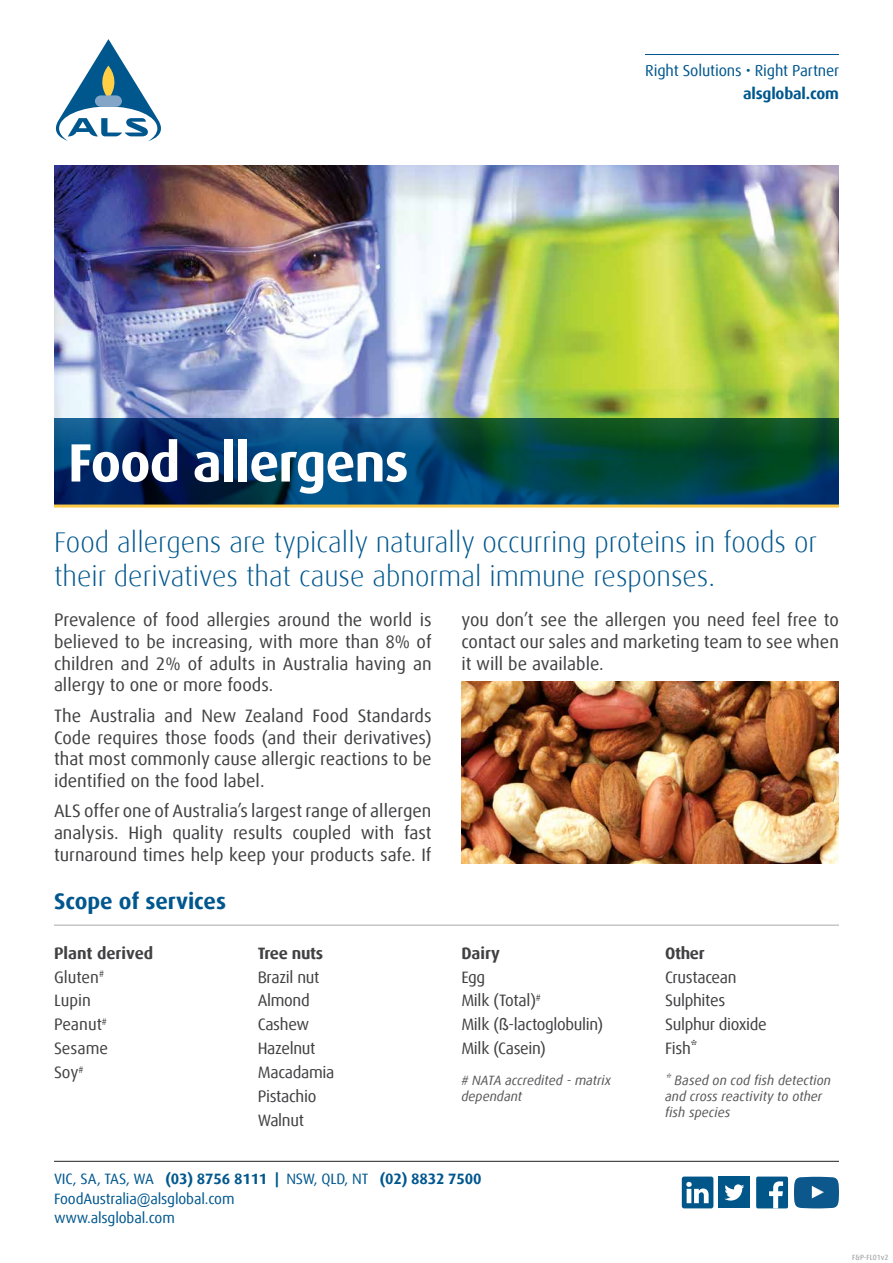
<style>
.page{position:relative;width:893px;height:1263px;background:#fff}
.page>*{position:absolute;margin:0;border:0;box-sizing:border-box;transform-origin:0 0}
.t1{font:700 54px "Dax Offc Pro";letter-spacing:-.02em;color:#fff}
.t2{font:300 28.5px/34.2px "Dax Offc Pro";color:#00578e}
.t3{font:700 22.5px "Dax Offc Pro";color:#00578e}
.t4{font:18px/21.6px "Dax Offc Pro";color:#414042;text-align:justify}
.t5{font:16.5px/23.9px "Dax Offc Pro";letter-spacing:-.02em;color:#414042}
.t6{font:16.5px/23.9px "Dax Offc Pro";color:#414042}
.t7{font:700 16.5px "Dax Offc Pro";letter-spacing:-.02em;color:#414042}
.t8{font:15.75px "Dax Offc Pro";letter-spacing:-.01em;color:#00578e}
.t9{font:700 15.75px "Dax Offc Pro";letter-spacing:-.01em;color:#00578e}
.t10{font:15px/19.5px "Dax Offc Pro";letter-spacing:-.01em;color:#00578e}
.t11{font:italic 13.5px/16.2px "Dax Offc Pro";color:#58595b}
.t12{font:7.5px "Dax Offc Pro";color:#939598}
.s1{font-weight:700}
.s2{font-family:"Arial"}
</style>
<div class="page">
<img style="left:54px;top:166px;width:785px;height:253px">
<svg style="left:54px;top:419px;width:785px;height:85px;background:#034158"></svg>
<hr style="left:645px;top:54px;width:194px;height:1px;background:#00578e">
<hr style="left:54px;top:925px;width:785px;height:1px;background:#a7a9ac">
<svg style="left:56px;top:39px;width:105px;height:102px"></svg>
<hr style="left:54px;top:504px;width:785px;height:3px;background:#fcc945">
<img style="left:461px;top:681px;width:378px;height:183px">
<hr style="left:54px;top:1161px;width:785px;height:1px;background:#231f20">
<div style="left:682px;top:1176px;width:31px;height:32px;background:#005689;border-radius:2px"></div>
<svg style="left:686px;top:1182px;width:23px;height:21px"></svg>
<div style="left:718px;top:1176px;width:32px;height:32px;background:#005689"></div>
<svg style="left:724px;top:1184px;width:20px;height:16px"></svg>
<div style="left:756px;top:1176px;width:32px;height:32px;background:#005689;border-radius:2px"></div>
<svg style="left:769px;top:1181px;width:14px;height:27px"></svg>
<svg style="left:794px;top:1177px;width:45px;height:31px"></svg>
<p class="t8" style="left:645px;top:61px;width:196px">Right Solutions • Right Partner</p>
<p class="t9" style="left:743px;top:83px;width:97px">alsglobal.com</p>
<h1 class="t1" style="left:68px;top:428px;width:342px">Food allergens</h1>
<h2 class="t2" style="left:54px;top:525px;width:765px">Food allergens are typically naturally occurring proteins in foods or their derivatives that cause abnormal immune responses.</h2>
<p class="t4" style="left:54px;top:609px;width:379px">Prevalence of food allergies around the world is believed to be increasing, with more than 8% of children and 2% of adults in Australia having an allergy to one or more foods.</p>
<p class="t4" style="left:54px;top:705px;width:379px">The Australia and New Zealand Food Standards Code requires those foods (and their derivatives) that most commonly cause allergic reactions to be identified on the food label.</p>
<p class="t4" style="left:54px;top:800px;width:379px">ALS offer one of Australia’s largest range of allergen analysis. High quality results coupled with fast turnaround times help keep your products safe. If</p>
<p class="t3" style="left:54px;top:886px;width:174px">Scope of services</p>
<p class="t6" style="left:54px;top:941px;width:101px"><span class="s1">Plant derived<br></span>Gluten<sup>#<br></sup>Lupin<br>Peanut<sup>#<br></sup>Sesame<br>Soy<sup>#</sup></p>
<p class="t7" style="left:258px;top:942px;width:67px">Tree nuts</p>
<p class="t5" style="left:258px;top:965px;width:78px">Brazil nut<br>Almond<br>Cashew<br>Hazelnut<br>Macadamia<br>Pistachio<br>Walnut</p>
<p class="t4" style="left:461px;top:609px;width:379px">you don’t see the allergen you need feel free to contact our sales and marketing team to see when it will be available.</p>
<p class="t7" style="left:461px;top:942px;width:40px">Dairy</p>
<p class="t5" style="left:461px;top:965px;width:143px">Egg<br>Milk (Total)<sup>#<br></sup>Milk (<span class="s2">ß</span>-lactoglobulin)<br>Milk (Casein)</p>
<p class="t11" style="left:461px;top:1072px;width:151px"># NATA accredited - matrix dependant</p>
<p class="t7" style="left:665px;top:942px;width:41px">Other</p>
<p class="t5" style="left:665px;top:965px;width:103px">Crustacean<br>Sulphites<br>Sulphur dioxide<br>Fish*</p>
<p class="t11" style="left:665px;top:1072px;width:167px">* Based on cod fish detection and cross reactivity to other fish species</p>
<p class="t10" style="left:54px;top:1169px;width:429px">VIC, SA, TAS, WA <span class="s1">(03) 8756 8111 |</span> NSW, QLD, NT <span class="s1">(02) 8832 7500<br></span>FoodAustralia@alsglobal.com<br>www.alsglobal.com</p>
<p class="t12" style="left:852px;top:1252px;width:38px">F&amp;P-FL01v2</p>
</div>
